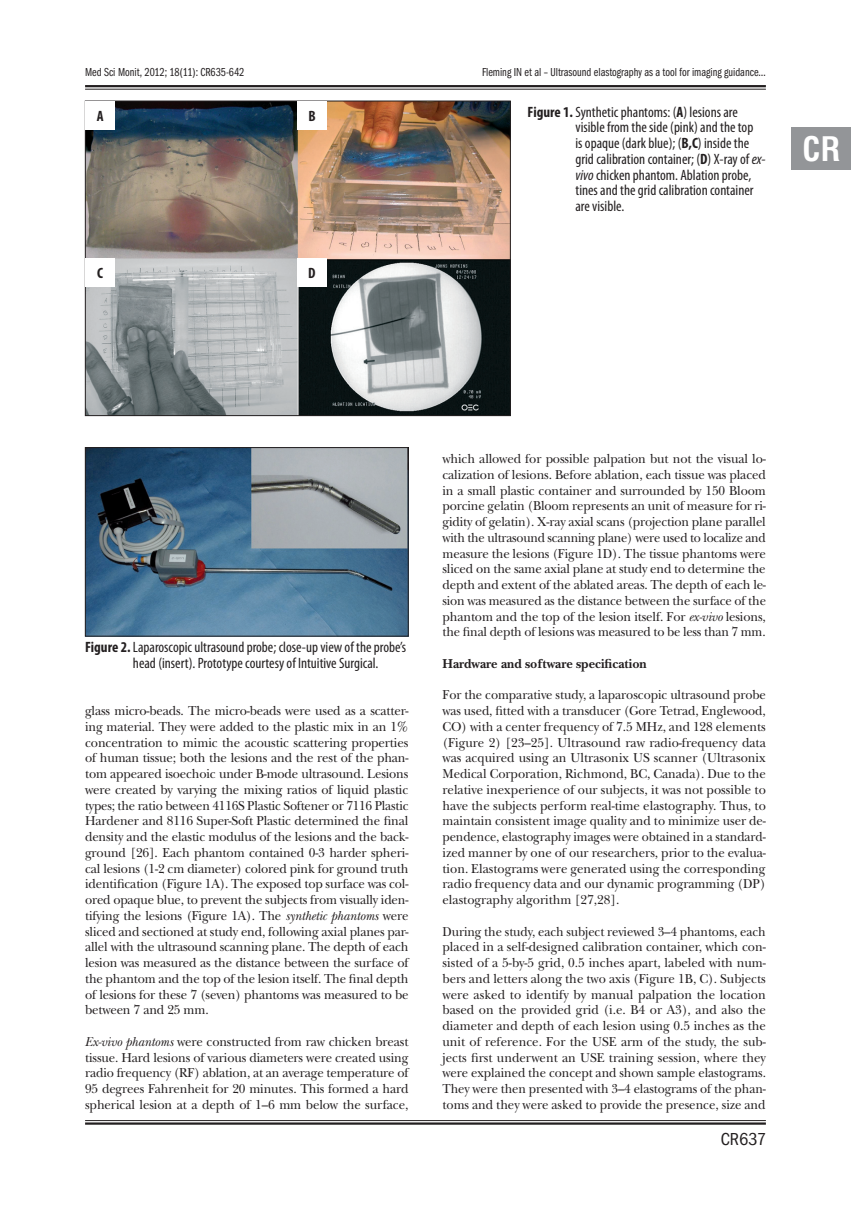
<style>
.page{position:relative;width:851px;height:1212px;background:#fff}
.page>*{position:absolute;margin:0;border:0;box-sizing:border-box;transform-origin:0 0}
.t1{font:33px "Swis 721 Cn EU Bold";color:#fff}
.M1_Pagina_Right{font:18px "Franklin Got Itc TOT Boo Con";color:#231f20}
.MSM_Rycina_tytul{font:condensed 15px/15.8px "Myriad Pro";color:#231f20}
.t2{font:700 condensed 15px "Myriad Pro";color:#231f20}
.MSM_Body{font:13.5px/15.8px "New Baskerville";letter-spacing:-.01em;color:#231f20;text-align:justify;scale:.95 1}
.MSM_Body-2{font:13.5px/15.8px "New Baskerville";letter-spacing:-.01em;color:#231f20;text-align:justify;scale:.94 1}
.MSM_Body-3{font:13.5px/15.8px "New Baskerville";letter-spacing:-.01em;color:#231f20;text-align:justify;scale:.93 1}
.MSM_Headline_2{font:700 13.5px "New Baskerville";color:#231f20;scale:.95 1}
.M1_Right{font:12px "Franklin Got Itc TOT Boo Com";color:#231f20}
.M1_Left{font:12px "Franklin Got Itc TOT Boo Com";color:#231f20}
.s1{font-weight:700}
.s2{font-style:italic}
</style>
<div class="page">
<img style="left:87px;top:103px;width:421px;height:311px">
<div style="left:85px;top:101px;width:425px;height:315px;border:1px solid #231f20"></div>
<div style="left:85px;top:101px;width:30px;height:28px;background:#fff"></div>
<div style="left:85px;top:258px;width:30px;height:28px;background:#fff"></div>
<div style="left:297px;top:101px;width:29px;height:28px;background:#fff"></div>
<div style="left:297px;top:258px;width:29px;height:28px;background:#fff"></div>
<img style="left:87px;top:449px;width:319px;height:185px">
<div style="left:85px;top:447px;width:323px;height:189px;border:1px solid #231f20"></div>
<hr style="left:85px;top:85px;width:680px;height:2px;background:#231f20">
<hr style="left:85px;top:89px;width:680px;height:1px;background:#231f20">
<hr style="left:85px;top:1120px;width:680px;height:1px;background:#231f20">
<hr style="left:85px;top:1122px;width:680px;height:3px;background:#231f20">
<div style="left:791px;top:128px;width:59px;height:42px;background:#939598"></div>
<p class="M1_Left" style="left:85px;top:66px;width:161px">Med Sci Monit, 2012; 18(11): CR635-642</p>
<p class="M1_Right" style="left:482px;top:66px;width:285px">Fleming IN et al – Ultrasound elastography as a tool for imaging guidance…</p>
<p class="t2" style="left:97px;top:107px;width:8px">A</p>
<p class="t2" style="left:97px;top:264px;width:7px">C</p>
<p class="t2" style="left:308px;top:107px;width:9px">B</p>
<p class="t2" style="left:308px;top:264px;width:9px">D</p>
<p class="MSM_Rycina_tytul" style="left:575px;top:104px;width:192px;text-indent:-48px"><span class="s1">Figure 1.</span> Synthetic phantoms: (<span class="s1">A</span>) lesions are visible from the side (pink) and the top<br>is opaque (dark blue); (<span class="s1">B,C</span>) inside the grid calibration container; (<span class="s1">D</span>) X-ray of <span class="s2">ex&shy;vivo</span> chicken phantom. Ablation probe, tines and the grid calibration container are visible.</p>
<p class="t1" style="left:802px;top:129px;width:39px">CR</p>
<p class="MSM_Rycina_tytul" style="left:133px;top:639px;width:274px;text-indent:-48px"><span class="s1">Figure 2.</span> Laparoscopic ultrasound probe; close-up view of the probe’s head (insert). Prototype courtesy of Intuitive Surgical.</p>
<p class="MSM_Body" style="left:85px;top:703px;width:342px">glass micro-beads. The micro-beads were used as a scatter&shy;ing material. They were added to the plastic mix in an 1% concentration to mimic the acoustic scattering properties of human tissue; both the lesions and the rest of the phan&shy;tom appeared isoechoic under B-mode ultrasound. Lesions were created by varying the mixing ratios of liquid plastic types; the ratio between 4116S Plastic Softener or 7116 Plastic Hardener and 8116 Super-Soft Plastic determined the final density and the elastic modulus of the lesions and the back&shy;ground [26]. Each phantom contained 0-3 harder spheri&shy;cal lesions (1-2 cm diameter) colored pink for ground truth identification (Figure 1A). The exposed top surface was col&shy;ored opaque blue, to prevent the subjects from visually iden&shy;tifying the lesions (Figure 1A). The <span class="s2">synthetic phantoms</span> were sliced and sectioned at study end, following axial planes par&shy;allel with the ultrasound scanning plane. The depth of each lesion was measured as the distance between the surface of the phantom and the top of the lesion itself. The final depth of lesions for these 7 (seven) phantoms was measured to be between 7 and 25 mm.</p>
<p class="MSM_Body" style="left:85px;top:1034px;width:342px"><span class="s2">Ex-vivo phantoms</span> were constructed from raw chicken breast tissue. Hard lesions of various diameters were created using radio frequency (RF) ablation, at an average temperature of 95 degrees Fahrenheit for 20 minutes. This formed a hard spherical lesion at a depth of 1–6 mm below the surface,</p>
<p class="MSM_Body" style="left:442px;top:451px;width:342px">which allowed for possible palpation but not the visual lo&shy;calization of lesions. Before ablation, each tissue was placed in a small plastic container and surrounded by 150 Bloom porcine gelatin (Bloom represents an unit of measure for ri&shy;gidity of gelatin). X-ray axial scans (projection plane parallel with the ultrasound scanning plane) were used to localize and measure the lesions (Figure 1D). The tissue phantoms were sliced on the same axial plane at study end to determine the depth and extent of the ablated areas. The depth of each le&shy;sion was measured as the distance between the surface of the phantom and the top of the lesion itself. For <span class="s2">ex-vivo</span> lesions, the final depth of lesions was measured to be less than 7 mm.</p>
<p class="MSM_Headline_2" style="left:442px;top:656px;width:216px">Hardware and software specification</p>
<p class="MSM_Body-2" style="left:442px;top:687px;width:345px">For the comparative study, a laparoscopic ultrasound probe was used, fitted with a transducer (Gore Tetrad, Englewood, CO) with a center frequency of 7.5 MHz, and 128 elements (Figure 2) [23–25]. Ultrasound raw radio-frequency data was acquired using an Ultrasonix US scanner (Ultrasonix Medical Corporation, Richmond, BC, Canada). Due to the relative inexperience of our subjects, it was not possible to have the subjects perform real-time elastography. Thus, to maintain consistent image quality and to minimize user de&shy;pendence, elastography images were obtained in a standard&shy;ized manner by one of our researchers, prior to the evalua&shy;tion. Elastograms were generated using the corresponding radio frequency data and our dynamic programming (DP) elastography algorithm [27,28].</p>
<p class="MSM_Body-3" style="left:442px;top:923px;width:349px">During the study, each subject reviewed 3–4 phantoms, each placed in a self-designed calibration container, which con&shy;sisted of a 5-by-5 grid, 0.5 inches apart, labeled with num&shy;bers and letters along the two axis (Figure 1B, C). Subjects were asked to identify by manual palpation the location based on the provided grid (i.e. B4 or A3), and also the diameter and depth of each lesion using 0.5 inches as the unit of reference. For the USE arm of the study, the sub&shy;jects first underwent an USE training session, where they were explained the concept and shown sample elastograms.<br>They were then presented with 3–4 elastograms of the phan&shy;toms and they were asked to provide the presence, size and</p>
<p class="M1_Pagina_Right" style="left:720px;top:1129px;width:47px">CR637</p>
</div>
